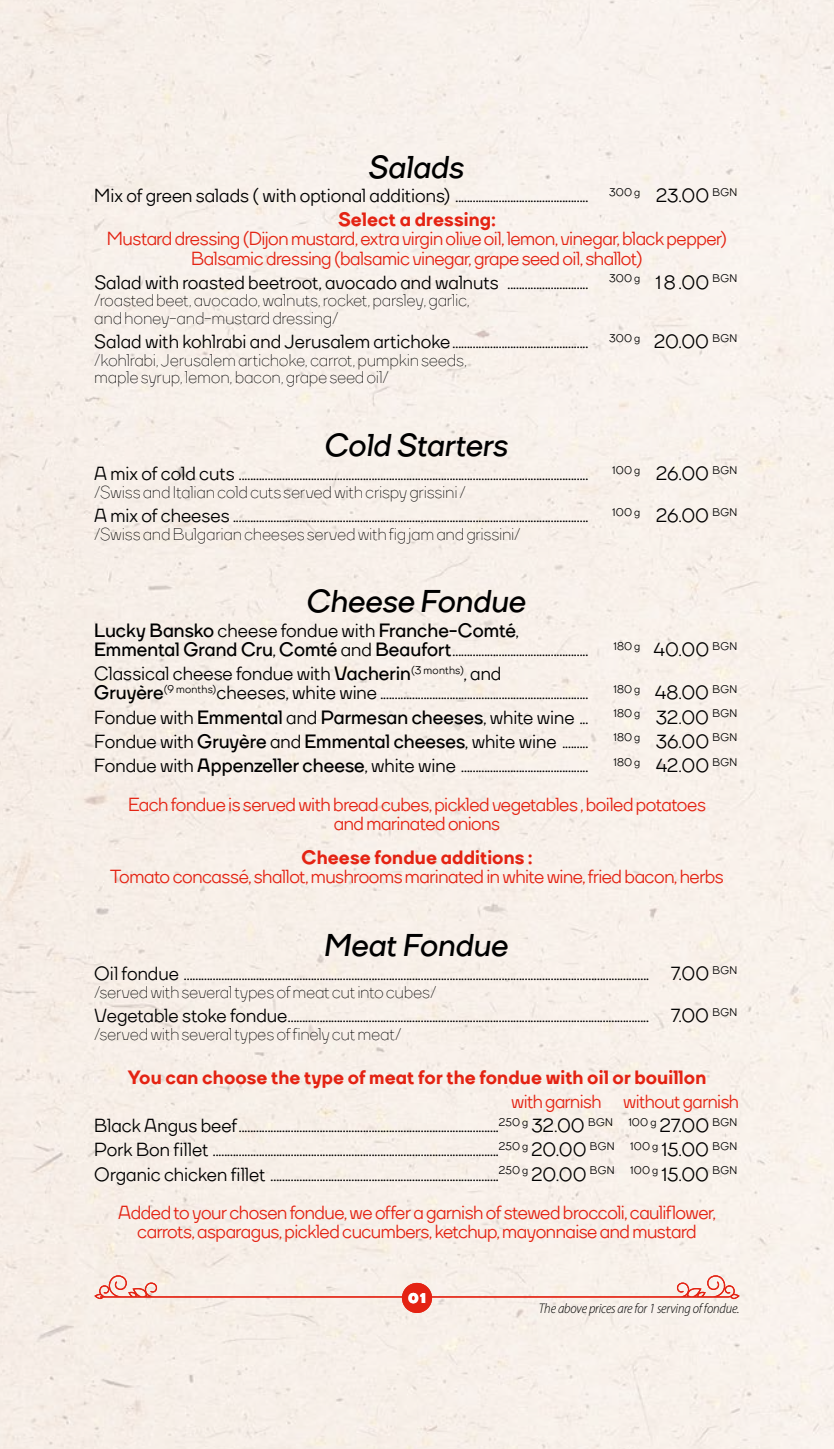
<style>
.page{position:relative;width:834px;height:1449px;background:#fff}
.page>*{position:absolute;margin:0;border:0;box-sizing:border-box;transform-origin:0 0}
.t1{font:italic 700 31.5px "TT Firs";color:#000}
.t2{font:500 19.25px/19.2px "TT Firs";color:#000}
.t3{font:500 19.25px/19.2px "TT Firs";letter-spacing:-.025em;color:#e42313;text-align:center}
.t4{font:500 19.25px/24.2px "TT Firs";letter-spacing:-.02em;color:#000}
.t5{font:800 19.25px "TT Firs";letter-spacing:.005em;color:#e42313}
.t6{font:300 17.5px/17.5px "TT Firs";letter-spacing:-.02em;color:#000}
.t7{font:italic 300 semi-condensed 14px "Myriad Pro";letter-spacing:-.015em;color:#000}
.t8{font:900 14px "TT Firs";color:#fff}
.t9{font:500 11.2px "TT Firs";letter-spacing:.025em;color:#000}
.s1{font-weight:800;color:#e42313}
.s2{font-weight:700}
.s3{font-size:19.25px}
.s4{color:#e42313}
</style>
<div class="page">
<div style="left:0;top:0;width:833px;height:1449px;background:#f8f0e9"></div>
<svg style="left:94px;top:1275px;width:645px;height:38px;background:#f5dcd4"></svg>
<h1 class="t1" style="left:369px;top:147px;width:97px">Salads</h1>
<p class="t2" style="left:94px;top:183px;width:644px;line-height:24.2px;text-align:center">Mix of green salads ( with optional additions) .............................................. <sup>300</sup> <sup>g</sup> 23.00 <sup>BGN<br></sup><span class="s1">Select a dressing:</span></p>
<p class="t3" style="left:107px;top:229px;width:621px">Mustard dressing (Dijon mustard, extra virgin olive oil, lemon, vinegar, black pepper)<br>Balsamic dressing (balsamic vinegar, grape seed oil, shallot)</p>
<p class="t2" style="left:94px;top:273px;width:644px">Salad with roasted beetroot, avocado and walnuts ............................ <sup>300</sup> <sup>g</sup> 1 8 .00 <sup>BGN</sup></p>
<p class="t6" style="left:94px;top:291px;width:377px">/roasted beet, avocado, walnuts, rocket, parsley, garlic, and honey-and-mustard dressing/</p>
<p class="t2" style="left:94px;top:332px;width:644px">Salad with kohlrabi and Jerusalem artichoke............................................... <sup>300</sup> <sup>g</sup> 20.00 <sup>BGN</sup></p>
<p class="t6" style="left:94px;top:351px;width:374px">/kohlrabi, Jerusalem artichoke, carrot, pumpkin seeds, maple syrup, lemon, bacon, grape seed oil/</p>
<h1 class="t1" style="left:325px;top:425px;width:185px">Cold Starters</h1>
<p class="t2" style="left:94px;top:464px;width:644px">A mix of cold cuts ......................................................................................................................... <sup>100</sup> <sup>g</sup> 26.00 <sup>BGN</sup></p>
<p class="t6" style="left:94px;top:483px;width:373px">/Swiss and Italian cold cuts served with crispy grissini /</p>
<p class="t2" style="left:94px;top:506px;width:644px">A mix of cheeses ........................................................................................................................... <sup>100</sup> <sup>g</sup> 26.00 <sup>BGN</sup></p>
<p class="t6" style="left:94px;top:524px;width:428px">/Swiss and Bulgarian cheeses served with fig jam and grissini/</p>
<h1 class="t1" style="left:307px;top:581px;width:221px">Cheese Fondue</h1>
<p class="t2" style="left:94px;top:620px;width:495px"><span class="s2">Lucky Bansko</span> cheese fondue with <span class="s2">Franche-Comté</span>,<br><span class="s2">Emmental Grand Cru</span>, <span class="s2">Comté</span> and <span class="s2">Beaufort</span>...............................................</p>
<p class="t2" style="left:94px;top:664px;width:495px">Classical cheese fondue with <span class="s2">Vacherin</span><sup>(3</sup> <sup>months)</sup>, and<br><span class="s2">Gruyère</span><sup>(9</sup> <sup>months)</sup>cheeses, white wine ........................................................................</p>
<p class="t9" style="left:613px;top:638px;width:125px">180 g <span class="s3">40.00</span> BGN</p>
<p class="t9" style="left:613px;top:682px;width:125px">180 g <span class="s3">48.00</span> BGN</p>
<p class="t2" style="left:94px;top:707px;width:495px">Fondue with <span class="s2">Emmental</span> and <span class="s2">Parmesan cheeses</span>, white wine ...</p>
<p class="t9" style="left:613px;top:706px;width:125px">180 g <span class="s3">32.00</span> BGN</p>
<p class="t2" style="left:94px;top:731px;width:495px">Fondue with <span class="s2">Gruyère</span> and <span class="s2">Emmental cheeses</span>, white wine .........</p>
<p class="t9" style="left:613px;top:730px;width:125px">180 g <span class="s3">36.00</span> BGN</p>
<p class="t2" style="left:94px;top:756px;width:495px">Fondue with <span class="s2">Appenzeller cheese</span>, white wine ............................................</p>
<p class="t9" style="left:613px;top:755px;width:125px">180 g <span class="s3">42.00</span> BGN</p>
<p class="t3" style="left:128px;top:794px;width:579px">Each fondue is served with bread cubes, pickled vegetables , boiled potatoes and marinated onions</p>
<p class="t5" style="left:301px;top:845px;width:232px">Cheese fondue additions :</p>
<p class="t3" style="left:110px;top:867px;width:614px">Tomato concassé, shallot, mushrooms marinated in white wine, fried bacon, herbs</p>
<h1 class="t1" style="left:325px;top:925px;width:186px">Meat Fondue</h1>
<p class="t2" style="left:94px;top:964px;width:644px">Oil fondue ................................................................................................................................................................. 7.00 <sup>BGN</sup></p>
<p class="t6" style="left:94px;top:983px;width:344px">/served with several types of meat cut into cubes/</p>
<p class="t2" style="left:94px;top:1006px;width:644px">Vegetable stoke fondue............................................................................................................................. 7.00 <sup>BGN</sup></p>
<p class="t6" style="left:94px;top:1024px;width:309px">/served with several types of finely cut meat/</p>
<p class="t5" style="left:128px;top:1064px;width:580px">You can choose the type of meat for the fondue with oil or bouillon</p>
<p class="t4" style="left:94px;top:1089px;width:646px;text-indent:417px"><span class="s4">with garnish without garnish<br></span>Black Angus beef..........................................................................................<sup>250</sup> <sup>g</sup> 32.00 <sup>BGN</sup></p>
<p class="t9" style="left:628px;top:1114px;width:110px">100 g <span class="s3">27.00</span> BGN</p>
<p class="t2" style="left:94px;top:1140px;width:521px">Pork Bon fillet ...................................................................................................<sup>250</sup> <sup>g</sup> 20.00 <sup>BGN</sup></p>
<p class="t9" style="left:630px;top:1139px;width:109px">100 g <span class="s3">15.00</span> BGN</p>
<p class="t2" style="left:94px;top:1164px;width:521px">Organic chicken fillet ...............................................................................<sup>250</sup> <sup>g</sup> 20.00 <sup>BGN</sup></p>
<p class="t9" style="left:630px;top:1163px;width:109px">100 g <span class="s3">15.00</span> BGN</p>
<p class="t3" style="left:118px;top:1202px;width:598px">Added to your chosen fondue, we offer a garnish of stewed broccoli, cauliflower, carrots, asparagus, pickled cucumbers, ketchup, mayonnaise and mustard</p>
<p class="t8" style="left:408px;top:1289px;width:19px">01</p>
<p class="t7" style="left:538px;top:1300px;width:202px">The above prices are for 1 serving of fondue.</p>
</div>
